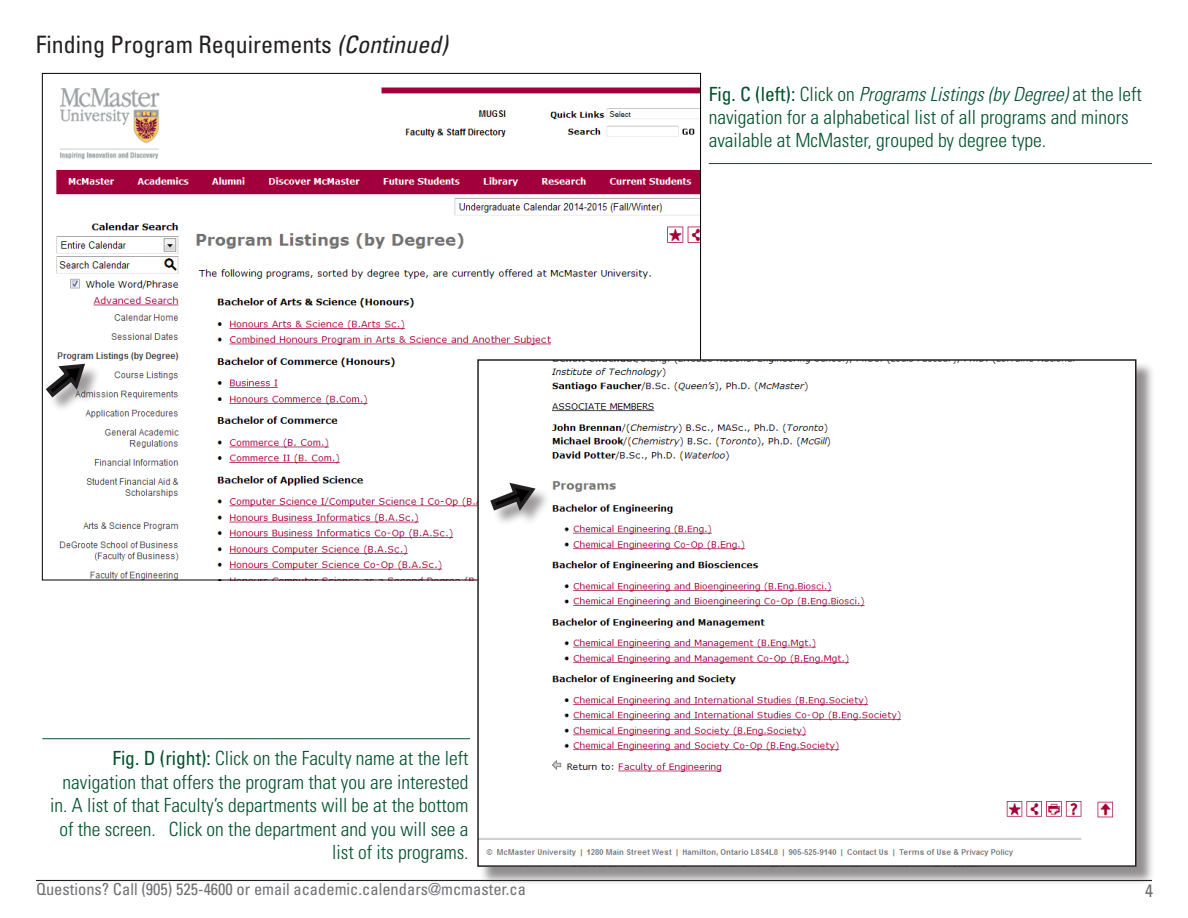
<style>
.page{position:relative;width:1188px;height:918px;background:#fff}
.page>*{position:absolute;margin:0;border:0;box-sizing:border-box;transform-origin:0 0}
.t1{font:condensed 24px "Univers LT Std";color:#231f20}
.t2{font:300 condensed 19.5px/23.4px "Univers LT Std";color:#00512c}
.t3{font:condensed 18px "Univers LT Std";color:#6c6d70}
.t4{font:condensed 16.5px "Univers LT Std";color:#6f7073}
.s1{font-style:italic}
.s2{font-weight:400}
</style>
<div class="page">
<hr style="left:36px;top:880px;width:1116px;height:1px;background:#231f20">
<img style="left:56px;top:87px;width:643px;height:492px">
<div style="left:480px;top:362px;width:675px;height:523px;background:#231f20;opacity:.5"></div>
<img style="left:480px;top:362px;width:654px;height:502px">
<div style="left:477px;top:359px;width:660px;height:508px;border:2px solid #231f20"></div>
<div style="left:48px;top:365px;width:53px;height:49px;background:#231f20;opacity:.45"></div>
<svg style="left:45px;top:362px;width:43px;height:38px"></svg>
<div style="left:492px;top:484px;width:60px;height:43px;background:#231f20;opacity:.45"></div>
<svg style="left:488px;top:480px;width:51px;height:33px"></svg>
<hr style="left:709px;top:163px;width:443px;height:1px;background:#00512c">
<hr style="left:42px;top:738px;width:428px;height:1px;background:#00512c">
<p class="t1" style="left:36px;top:30px;width:413px">Finding Program Requirements <span class="s1">(Continued)</span></p>
<p class="t2" style="left:50px;top:747px;width:420px;text-align:right"><span class="s2">Fig. D (right):</span> Click on the Faculty name at the left navigation that offers the program that you are interested in. A list of that Faculty’s departments will be at the bottom of the screen. Click on the department and you will see a list of its programs.</p>
<p class="t2" style="left:709px;top:82px;width:435px"><span class="s2">Fig. C (left):</span> Click on <span class="s1">Programs Listings (by Degree)</span> at the left navigation for a alphabetical list of all programs and minors available at McMaster, grouped by degree type.</p>
<p class="t4" style="left:36px;top:879px;width:492px">Questions? Call (905) 525-4600 or email academic.calendars@mcmaster.ca</p>
<p class="t3" style="left:1145px;top:879px;width:9px">4</p>
</div>
